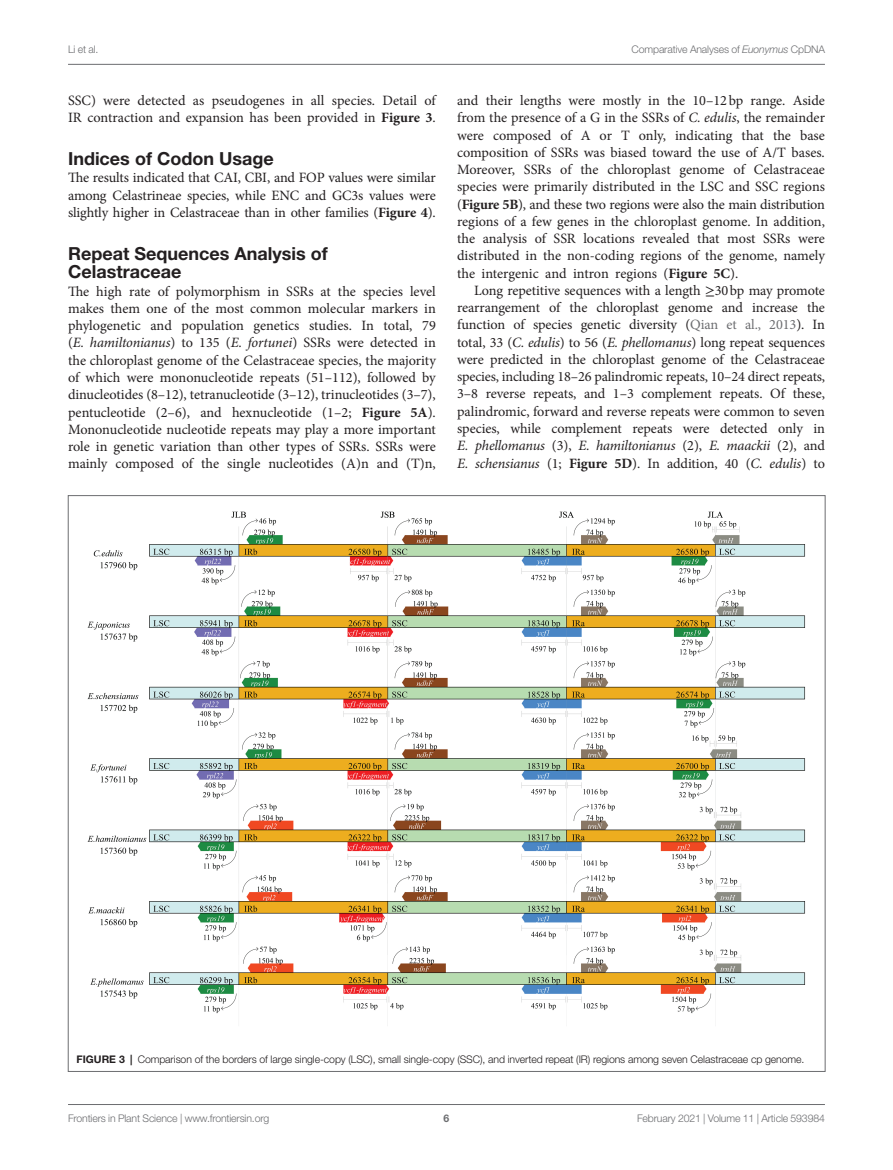
<style>
.page{position:relative;width:893px;height:1170px;background:#fff}
.page>*{position:absolute;margin:0;border:0;box-sizing:border-box;transform-origin:0 0}
.HEAD_2{font:700 18px/18.8px "Helvetica Neue LT Std";color:#231f20}
.TEXT_FLUSH{font:14.25px/17.2px "Minion Pro";letter-spacing:-.005em;color:#231f20;text-align:justify}
.TEXT{font:14.25px/17.2px "Minion Pro";color:#231f20}
.FIG_LEG{font:300 10.5px "Helvetica Neue LT Std";letter-spacing:-.01em;color:#231f20}
.t1{font:300 10.5px "Helvetica Neue LT Std";letter-spacing:-.015em;color:#6c6d70}
.t2{font:700 10.5px "Helvetica Neue LT Std";color:#6c6d70}
.s1{font-style:italic}
.s2{font-weight:700}
.s3{font-family:"STIX General"}
.s4{color:#6c6d70}
</style>
<div class="page">
<hr style="left:68px;top:64px;width:757px;height:1px;background:#6c6d70">
<hr style="left:68px;top:1104px;width:757px;height:1px;background:#6c6d70">
<img style="left:87px;top:511px;width:719px;height:503px">
<p class="t1" style="left:68px;top:42px;width:32px">Li et al.</p>
<p class="t1" style="left:632px;top:42px;width:195px">Comparative Analyses of <span class="s1">Euonymus</span> CpDNA</p>
<p class="TEXT" style="left:68px;top:92px;width:369px">SSC) were detected as pseudogenes in all species. Detail of<br>IR contraction and expansion has been provided in <span class="s2">Figure 3</span>.</p>
<p class="HEAD_2" style="left:68px;top:149px;width:207px">Indices of Codon Usage</p>
<p class="TEXT_FLUSH" style="left:68px;top:169px;width:369px">The results indicated that CAI, CBI, and FOP values were similar among Celastrineae species, while ENC and GC3s values were slightly higher in Celastraceae than in other families (<span class="s2">Figure 4</span>).</p>
<p class="HEAD_2" style="left:68px;top:243px;width:261px">Repeat Sequences Analysis of<br>Celastraceae</p>
<p class="TEXT_FLUSH" style="left:68px;top:282px;width:369px">The high rate of polymorphism in SSRs at the species level makes them one of the most common molecular markers in phylogenetic and population genetics studies. In total, 79 (<span class="s1">E. hamiltonianus</span>) to 135 (<span class="s1">E. fortunei</span>) SSRs were detected in the chloroplast genome of the Celastraceae species, the majority of which were mononucleotide repeats (51–112), followed by dinucleotides (8–12), tetranucleotide (3–12), trinucleotides (3–7), pentucleotide (2–6), and hexnucleotide (1–2; <span class="s2">Figure 5A</span>).<br>Mononucleotide nucleotide repeats may play a more important role in genetic variation than other types of SSRs. SSRs were mainly composed of the single nucleotides (A)n and (T)n,</p>
<p class="TEXT_FLUSH" style="left:457px;top:92px;width:369px">and their lengths were mostly in the 10–12bp range. Aside from the presence of a G in the SSRs of <span class="s1">C. edulis</span>, the remainder were composed of A or T only, indicating that the base composition of SSRs was biased toward the use of A/T bases.<br>Moreover, SSRs of the chloroplast genome of Celastraceae species were primarily distributed in the LSC and SSC regions (<span class="s2">Figure 5B</span>), and these two regions were also the main distribution regions of a few genes in the chloroplast genome. In addition, the analysis of SSR locations revealed that most SSRs were distributed in the non-coding regions of the genome, namely the intergenic and intron regions (<span class="s2">Figure 5C</span>).</p>
<p class="TEXT" style="left:457px;top:282px;width:370px;text-align:justify;text-indent:17px">Long repetitive sequences with a length <span class="s3">≥</span>30bp may promote rearrangement of the chloroplast genome and increase the function of species genetic diversity (<span class="s4">Qian et al., 2013</span>). In total, 33 (<span class="s1">C. edulis</span>) to 56 (<span class="s1">E. phellomanus</span>) long repeat sequences were predicted in the chloroplast genome of the Celastraceae species, including 18–26 palindromic repeats, 10–24 direct repeats, 3–8 reverse repeats, and 1–3 complement repeats. Of these, palindromic, forward and reverse repeats were common to seven species, while complement repeats were detected only in <span class="s1">E. phellomanus</span> (3), <span class="s1">E. hamiltonianus</span> (2), <span class="s1">E. maackii</span> (2), and <span class="s1">E. schensianus</span> (1; <span class="s2">Figure 5D</span>). In addition, 40 (<span class="s1">C. edulis</span>) to</p>
<p class="FIG_LEG" style="left:77px;top:1052px;width:729px"><span class="s2">FIGURE 3 |</span> Comparison of the borders of large single-copy (LSC), small single-copy (SSC), and inverted repeat (IR) regions among seven Celastraceae cp genome.</p>
<p class="t1" style="left:68px;top:1111px;width:203px">Frontiers in Plant Science | www.frontiersin.org</p>
<p class="t2" style="left:444px;top:1111px;width:7px">6</p>
<p class="t1" style="left:637px;top:1111px;width:189px">February 2021 | Volume 11 | Article 593984</p>
</div>
